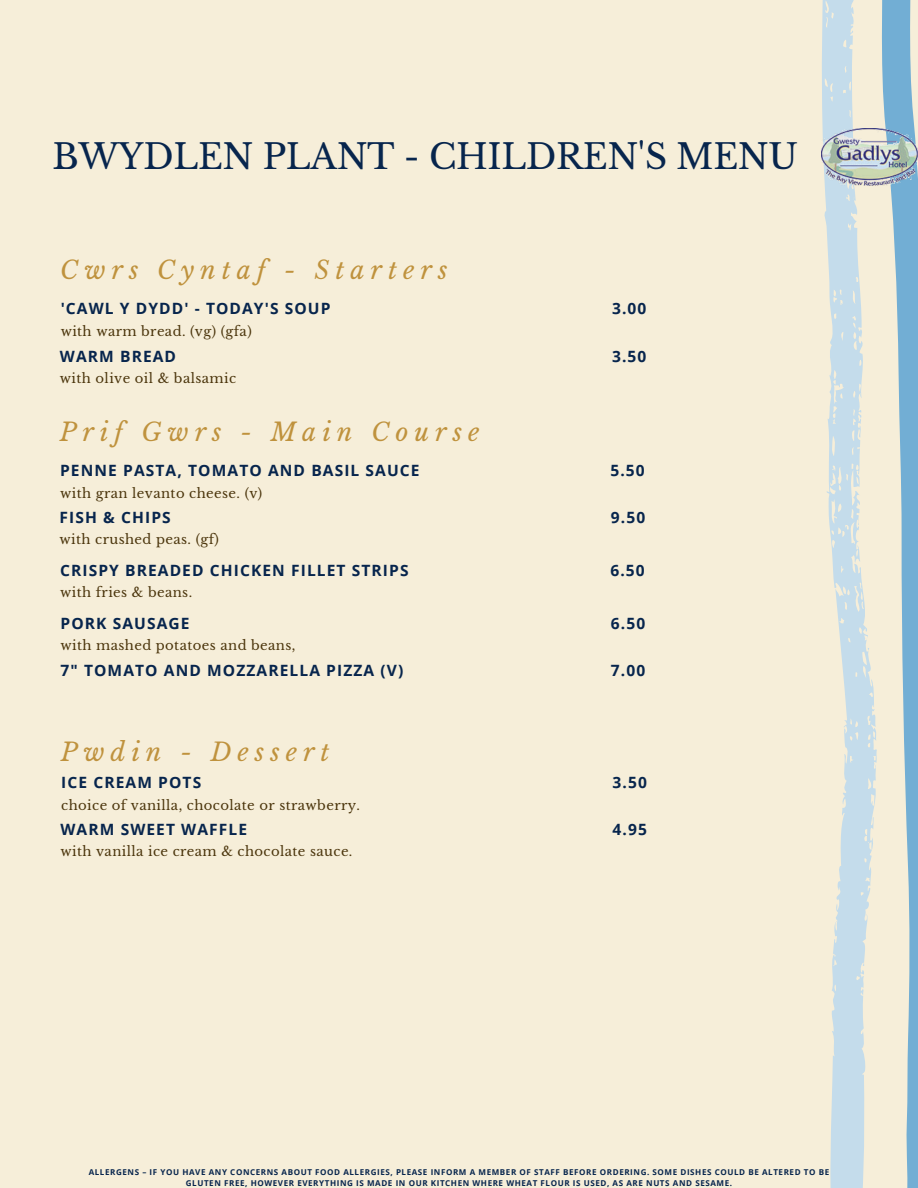
<style>
.page{position:relative;width:918px;height:1188px;background:#f6eed9}
.page>*{position:absolute;margin:0;border:0;box-sizing:border-box;transform-origin:0 0}
.t1{font:34.35px "Libre Baskerville";letter-spacing:-.01em;color:#07254d}
.t2{font:italic 24.9px "Libre Baskerville";letter-spacing:.24em;color:#bf923d}
.t3{font:700 15.6px "Open Sans";letter-spacing:.07em;color:#07254d}
.t4{font:13.2px "Libre Baskerville";letter-spacing:.03em;color:#4b350c}
.t5{font:700 8.1px/10.8px "Open Sans";letter-spacing:.07em;color:#07254d;text-align:center}
</style>
<div class="page">
<svg style="left:821px;top:0;width:56px;height:1188px"></svg>
<svg style="left:882px;top:0;width:36px;height:1188px"></svg>
<img style="left:822px;top:128px;width:96px;height:58px">
<p class="t1" style="left:53px;top:135px;width:747px">BWYDLEN PLANT - CHILDREN'S MENU</p>
<p class="t2" style="left:60px;top:255px;width:389px">Cwrs Cyntaf - Starters</p>
<p class="t3" style="left:61px;top:297px;width:271px">'CAWL Y DYDD' - TODAY'S SOUP</p>
<p class="t4" style="left:61px;top:324px;width:193px">with warm bread. (vg) (gfa)</p>
<p class="t3" style="left:60px;top:345px;width:118px">WARM BREAD</p>
<p class="t4" style="left:60px;top:370px;width:178px">with olive oil &amp; balsamic</p>
<p class="t2" style="left:60px;top:417px;width:421px">Prif Gwrs - Main Course</p>
<p class="t3" style="left:60px;top:460px;width:361px">PENNE PASTA, TOMATO AND BASIL SAUCE</p>
<p class="t4" style="left:60px;top:485px;width:204px">with gran levanto cheese. (v)</p>
<p class="t3" style="left:612px;top:297px;width:36px">3.00</p>
<p class="t3" style="left:612px;top:345px;width:36px">3.50</p>
<p class="t3" style="left:610px;top:460px;width:36px">5.50</p>
<p class="t3" style="left:60px;top:506px;width:113px">FISH &amp; CHIPS</p>
<p class="t3" style="left:611px;top:506px;width:36px">9.50</p>
<p class="t4" style="left:60px;top:531px;width:161px">with crushed peas. (gf)</p>
<p class="t3" style="left:60px;top:559px;width:350px">CRISPY BREADED CHICKEN FILLET STRIPS</p>
<p class="t4" style="left:60px;top:584px;width:134px">with fries &amp; beans.</p>
<p class="t3" style="left:60px;top:612px;width:131px">PORK SAUSAGE</p>
<p class="t4" style="left:60px;top:637px;width:237px">with mashed potatoes and beans,</p>
<p class="t3" style="left:60px;top:660px;width:344px">7" TOMATO AND MOZZARELLA PIZZA (V)</p>
<p class="t2" style="left:61px;top:736px;width:270px">Pwdin - Dessert</p>
<p class="t3" style="left:61px;top:772px;width:142px">ICE CREAM POTS</p>
<p class="t4" style="left:61px;top:797px;width:300px">choice of vanilla, chocolate or strawberry.</p>
<p class="t3" style="left:60px;top:818px;width:188px">WARM SWEET WAFFLE</p>
<p class="t4" style="left:60px;top:843px;width:294px">with vanilla ice cream &amp; chocolate sauce.</p>
<p class="t3" style="left:610px;top:559px;width:36px">6.50</p>
<p class="t3" style="left:611px;top:612px;width:36px">6.50</p>
<p class="t3" style="left:611px;top:660px;width:36px">7.00</p>
<p class="t3" style="left:613px;top:772px;width:36px">3.50</p>
<p class="t3" style="left:613px;top:818px;width:36px">4.95</p>
<p class="t5" style="left:89px;top:1167px;width:742px">ALLERGENS – IF YOU HAVE ANY CONCERNS ABOUT FOOD ALLERGIES, PLEASE INFORM A MEMBER OF STAFF BEFORE ORDERING. SOME DISHES COULD BE ALTERED TO BE<br>GLUTEN FREE, HOWEVER EVERYTHING IS MADE IN OUR KITCHEN WHERE WHEAT FLOUR IS USED, AS ARE NUTS AND SESAME.</p>
</div>
